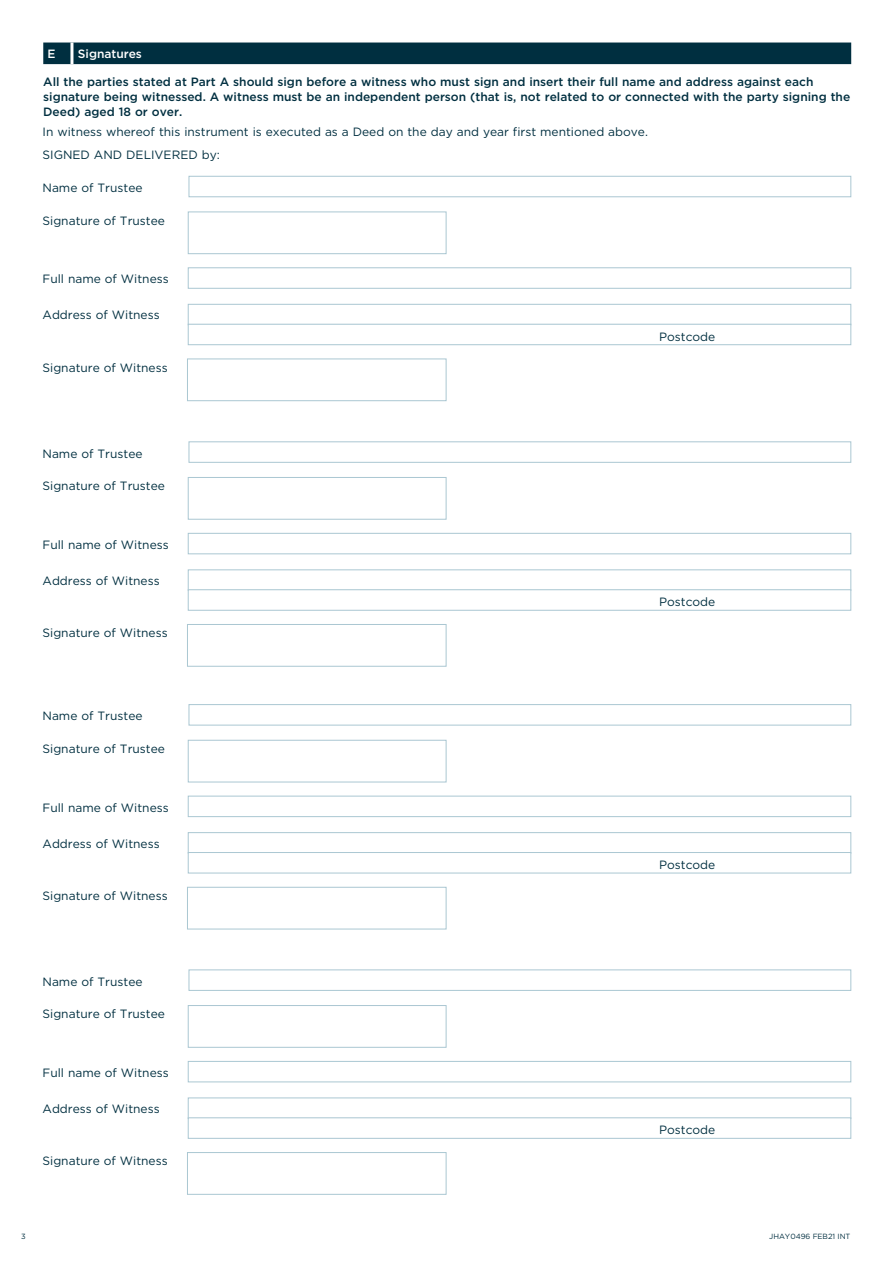
<style>
.page{position:relative;width:893px;height:1263px;background:#fff}
.page>*{position:absolute;margin:0;border:0;box-sizing:border-box;transform-origin:0 0}
.t1{font:12px/23.5px "Gotham";color:#002f40}
.t2{font:500 12px/15px "Gotham";color:#002f40}
.t3{font:500 12px "Gotham";color:#fff}
.t4{font:7.5px "Gotham";color:#002f40}
</style>
<div class="page">
<div style="left:43px;top:43px;width:808px;height:21px;background:#002f40"></div>
<hr style="left:70px;top:43px;width:3px;height:21px;background:#fff">
<div style="left:189px;top:176px;width:662px;height:21px;background:#fff;border:1px solid #aac7d2"></div>
<div style="left:188px;top:304px;width:663px;height:21px;background:#fff;border:1px solid #aac7d2"></div>
<div style="left:188px;top:324px;width:663px;height:21px;background:#fff;border:1px solid #aac7d2"></div>
<div style="left:188px;top:212px;width:258px;height:42px;background:#fff;border:1px solid #aac7d2"></div>
<div style="left:188px;top:267px;width:663px;height:22px;background:#fff;border:1px solid #aac7d2"></div>
<div style="left:187px;top:359px;width:259px;height:42px;background:#fff;border:1px solid #aac7d2"></div>
<div style="left:189px;top:441px;width:662px;height:22px;background:#fff;border:1px solid #aac7d2"></div>
<div style="left:188px;top:569px;width:663px;height:22px;background:#fff;border:1px solid #aac7d2"></div>
<div style="left:188px;top:589px;width:663px;height:22px;background:#fff;border:1px solid #aac7d2"></div>
<div style="left:188px;top:477px;width:258px;height:43px;background:#fff;border:1px solid #aac7d2"></div>
<div style="left:188px;top:533px;width:663px;height:21px;background:#fff;border:1px solid #aac7d2"></div>
<div style="left:187px;top:624px;width:259px;height:43px;background:#fff;border:1px solid #aac7d2"></div>
<div style="left:189px;top:704px;width:662px;height:21px;background:#fff;border:1px solid #aac7d2"></div>
<div style="left:188px;top:832px;width:663px;height:21px;background:#fff;border:1px solid #aac7d2"></div>
<div style="left:188px;top:852px;width:663px;height:21px;background:#fff;border:1px solid #aac7d2"></div>
<div style="left:188px;top:740px;width:258px;height:42px;background:#fff;border:1px solid #aac7d2"></div>
<div style="left:188px;top:796px;width:663px;height:21px;background:#fff;border:1px solid #aac7d2"></div>
<div style="left:187px;top:887px;width:259px;height:42px;background:#fff;border:1px solid #aac7d2"></div>
<div style="left:189px;top:969px;width:662px;height:22px;background:#fff;border:1px solid #aac7d2"></div>
<div style="left:188px;top:1097px;width:663px;height:22px;background:#fff;border:1px solid #aac7d2"></div>
<div style="left:188px;top:1117px;width:663px;height:22px;background:#fff;border:1px solid #aac7d2"></div>
<div style="left:188px;top:1005px;width:258px;height:43px;background:#fff;border:1px solid #aac7d2"></div>
<div style="left:188px;top:1061px;width:663px;height:21px;background:#fff;border:1px solid #aac7d2"></div>
<div style="left:187px;top:1152px;width:259px;height:43px;background:#fff;border:1px solid #aac7d2"></div>
<p class="t3" style="left:48px;top:46px;width:10px">E</p>
<p class="t3" style="left:78px;top:46px;width:65px">Signatures</p>
<p class="t2" style="left:43px;top:74px;width:808px">All the parties stated at Part A should sign before a witness who must sign and insert their full name and address against each signature being witnessed. A witness must be an independent person (that is, not related to or connected with the party signing the<br>Deed) aged 18 or over.</p>
<p class="t1" style="left:43px;top:120px;width:607px">In witness whereof this instrument is executed as a Deed on the day and year first mentioned above.<br>SIGNED AND DELIVERED by:</p>
<p class="t1" style="left:43px;top:176px;width:102px">Name of Trustee</p>
<p class="t1" style="left:43px;top:208px;width:124px">Signature of Trustee</p>
<p class="t1" style="left:43px;top:267px;width:128px">Full name of Witness</p>
<p class="t1" style="left:43px;top:303px;width:119px">Address of Witness</p>
<p class="t1" style="left:43px;top:355px;width:127px">Signature of Witness</p>
<p class="t1" style="left:43px;top:441px;width:102px">Name of Trustee</p>
<p class="t1" style="left:43px;top:474px;width:124px">Signature of Trustee</p>
<p class="t1" style="left:43px;top:533px;width:128px">Full name of Witness</p>
<p class="t1" style="left:43px;top:568px;width:119px">Address of Witness</p>
<p class="t1" style="left:43px;top:621px;width:127px">Signature of Witness</p>
<p class="t1" style="left:43px;top:704px;width:102px">Name of Trustee</p>
<p class="t1" style="left:43px;top:737px;width:124px">Signature of Trustee</p>
<p class="t1" style="left:43px;top:795px;width:128px">Full name of Witness</p>
<p class="t1" style="left:43px;top:831px;width:119px">Address of Witness</p>
<p class="t1" style="left:43px;top:884px;width:127px">Signature of Witness</p>
<p class="t1" style="left:43px;top:969px;width:102px">Name of Trustee</p>
<p class="t1" style="left:43px;top:1002px;width:124px">Signature of Trustee</p>
<p class="t1" style="left:43px;top:1061px;width:128px">Full name of Witness</p>
<p class="t1" style="left:43px;top:1096px;width:119px">Address of Witness</p>
<p class="t1" style="left:43px;top:1149px;width:127px">Signature of Witness</p>
<p class="t1" style="left:659px;top:324px;width:58px">Postcode</p>
<p class="t1" style="left:659px;top:590px;width:58px">Postcode</p>
<p class="t1" style="left:659px;top:853px;width:58px">Postcode</p>
<p class="t1" style="left:659px;top:1118px;width:58px">Postcode</p>
<p class="t4" style="left:21px;top:1232px;width:6px">3</p>
<p class="t4" style="left:769px;top:1232px;width:83px">JHAY0496 FEB21 INT</p>
</div>
